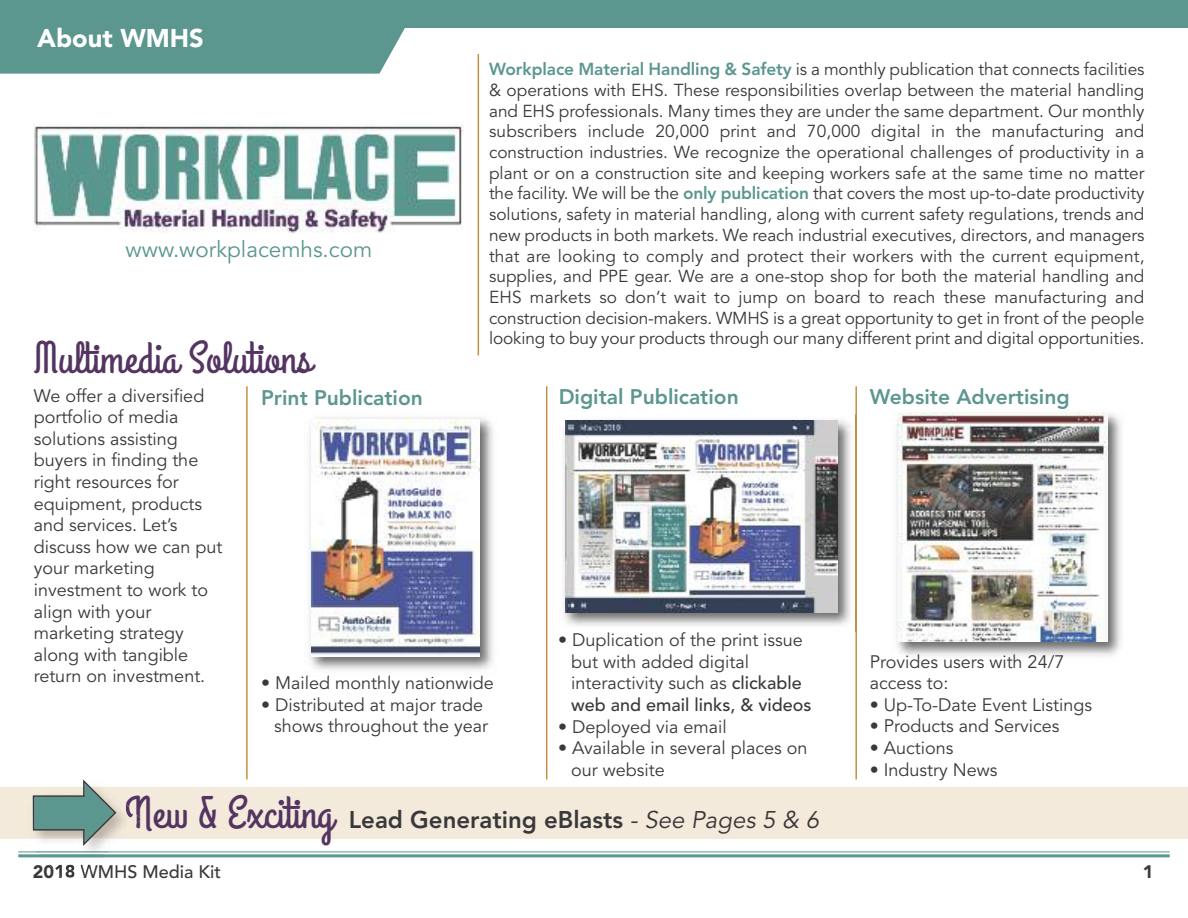
<style>
.page{position:relative;width:1188px;height:918px;background:#fff}
.page>*{position:absolute;margin:0;border:0;box-sizing:border-box;transform-origin:0 0}
.t1{font:45px "Grand Hotel";color:#543562}
.t2{font:900 25.5px "Avenir LT Std";color:#fff}
.t3{font:800 24px "Avenir LT Std";color:#39383a}
.t4{font:22.5px "Avenir LT Std";color:#5b968f}
.t5{font:800 21px "Avenir LT Std";color:#5b968f}
.t6{font:18px/21.6px "Avenir LT Std";color:#39383a}
.t7{font:500 18px "Avenir LT Std";color:#39383a}
.t8{font:900 18px "Avenir LT Std";color:#39383a}
.t9{font:17.25px/20.7px "Avenir LT Std";letter-spacing:-.01em;color:#39383a;text-align:justify}
.s1{font-weight:800;color:#5b968f}
.s2{font-weight:500}
.s3{font-family:"Grand Hotel";font-weight:400;font-size:45px;color:#543562}
.s4{font-weight:400;font-style:italic}
.s5{font-weight:900}
</style>
<div class="page">
<div style="left:0;top:787px;width:1188px;height:52px;background:#f4eadc"></div>
<hr style="left:18px;top:851px;width:1152px;height:1px;background:#5b968f">
<hr style="left:18px;top:854px;width:1152px;height:3px;background:#5b968f">
<div style="left:0;top:0;width:1188px;height:28px;background:#5b968f"></div>
<div style="left:0;top:28px;width:405px;height:46px;background:#5b968f"></div>
<img style="left:34px;top:124px;width:429px;height:109px">
<hr style="left:546px;top:386px;width:1px;height:393px;background:#c59046">
<hr style="left:855px;top:386px;width:2px;height:393px;background:#c59046">
<hr style="left:246px;top:386px;width:2px;height:393px;background:#c59046">
<img style="left:896px;top:408px;width:225px;height:248px">
<img style="left:899px;top:414px;width:208px;height:228px">
<img style="left:563px;top:419px;width:288px;height:207px">
<img style="left:565px;top:421px;width:273px;height:192px">
<img style="left:306px;top:417px;width:187px;height:260px">
<img style="left:306px;top:676px;width:117px;height:1px">
<img style="left:311px;top:420px;width:169px;height:237px">
<img style="left:41px;top:857px;width:62px;height:8px">
<img style="left:35px;top:851px;width:74px;height:2px">
<img style="left:32px;top:795px;width:94px;height:37px">
<img style="left:49px;top:865px;width:26px;height:13px">
<img style="left:80px;top:864px;width:14px;height:13px">
<img style="left:38px;top:854px;width:68px;height:1px">
<img style="left:126px;top:804px;width:15px;height:20px">
<svg style="left:33px;top:779px;width:83px;height:67px"></svg>
<hr style="left:478px;top:54px;width:1px;height:301px;background:#c59046">
<h2 class="t2" style="left:37px;top:28px;width:168px">About WMHS</h2>
<h3 class="t4" style="left:126px;top:240px;width:248px">www.workplacemhs.com</h3>
<h1 class="t1" style="left:34px;top:338px;width:280px">Multimedia Solutions</h1>
<p class="t9" style="left:489px;top:60px;width:657px"><span class="s1">Workplace Material Handling &amp; Safety</span> is a monthly publication that connects facilities &amp; operations with EHS. These responsibilities overlap between the material handling and EHS professionals. Many times they are under the same department. Our monthly subscribers include 20,000 print and 70,000 digital in the manufacturing and construction industries. We recognize the operational challenges of productivity in a plant or on a construction site and keeping workers safe at the same time no matter the facility. We will be the <span class="s1">only publication</span> that covers the most up-to-date productivity solutions, safety in material handling, along with current safety regulations, trends and new products in both markets. We reach industrial executives, directors, and managers that are looking to comply and protect their workers with the current equipment, supplies, and PPE gear. We are a one-stop shop for both the material handling and EHS markets so don’t wait to jump on board to reach these manufacturing and construction decision-makers. WMHS is a great opportunity to get in front of the people looking to buy your products through our many different print and digital opportunities.</p>
<p class="t6" style="left:34px;top:386px;width:190px">We offer a diversified portfolio of media solutions assisting buyers in finding the right resources for equipment, products and services. Let’s discuss how we can put your marketing investment to work to align with your marketing strategy along with tangible return on investment.</p>
<p class="t5" style="left:261px;top:389px;width:163px">Print Publication</p>
<p class="t5" style="left:559px;top:388px;width:182px">Digital Publication</p>
<p class="t5" style="left:870px;top:388px;width:201px">Website Advertising</p>
<p class="t6" style="left:261px;top:674px;width:234px">• Mailed monthly nationwide</p>
<p class="t6" style="left:261px;top:695px;width:229px;text-align:right">• Distributed at major trade shows throughout the year</p>
<p class="t6" style="left:571px;top:631px;width:242px;text-indent:-13px">• Duplication of the print issue but with added digital interactivity such as <span class="s2">clickable web and email links, &amp; videos</span></p>
<p class="t6" style="left:558px;top:717px;width:170px">• Deployed via email</p>
<p class="t6" style="left:571px;top:739px;width:238px;text-indent:-13px">• Available in several places on our website</p>
<p class="t6" style="left:870px;top:652px;width:196px">Provides users with 24/7 access to:</p>
<p class="t6" style="left:870px;top:695px;width:224px">• Up-To-Date Event Listings</p>
<p class="t6" style="left:870px;top:717px;width:191px">• Products and Services</p>
<p class="t6" style="left:870px;top:738px;width:85px">• Auctions</p>
<p class="t6" style="left:870px;top:760px;width:129px">• Industry News</p>
<h3 class="t3" style="left:125px;top:810px;width:696px"><span class="s3">New &amp; Exciting</span> Lead Generating eBlasts <span class="s4">- See Pages 5 &amp; 6</span></h3>
<p class="t7" style="left:33px;top:864px;width:190px"><span class="s5">2018</span> WMHS Media Kit</p>
<p class="t8" style="left:1143px;top:864px;width:12px">1</p>
</div>
